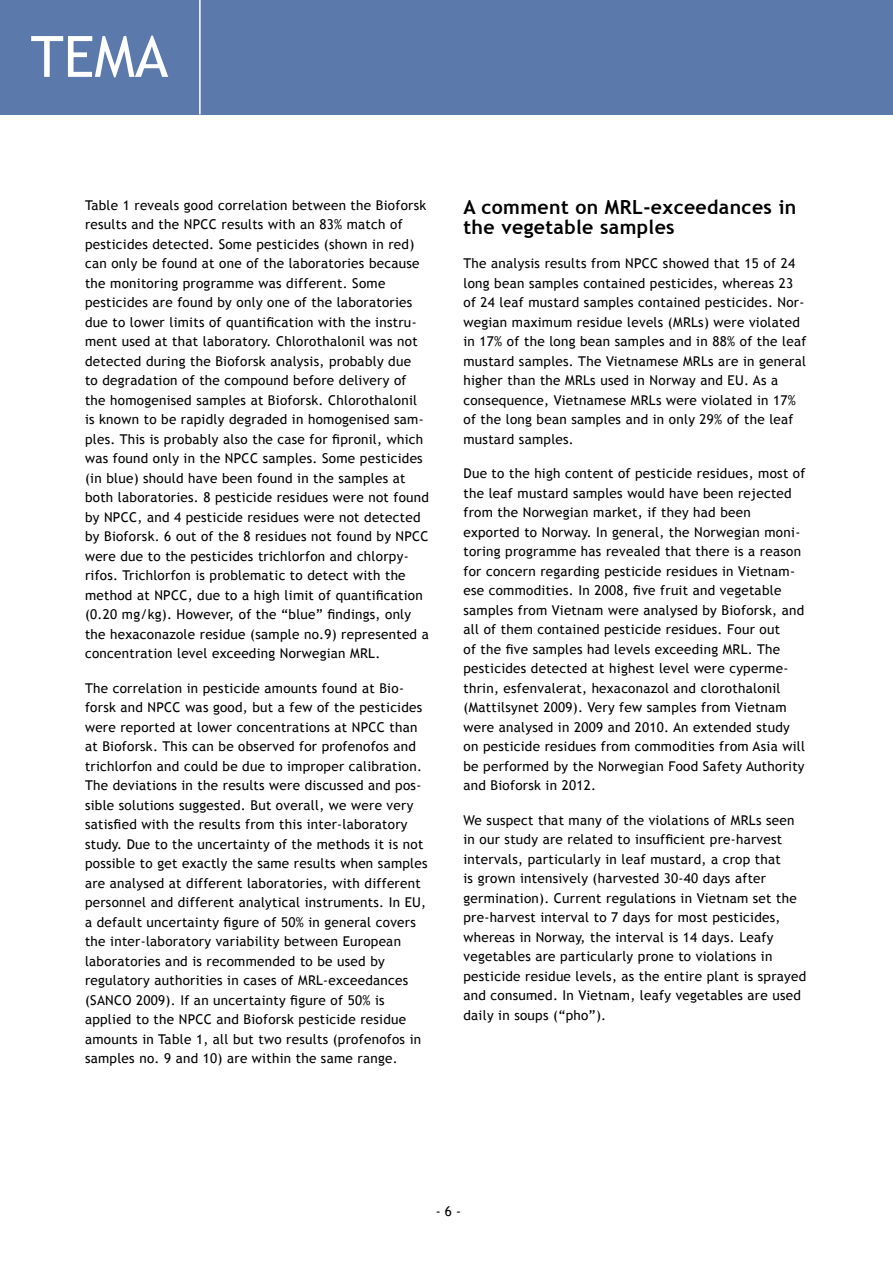
<style>
.page{position:relative;width:893px;height:1263px;background:#fff}
.page>*{position:absolute;margin:0;border:0;box-sizing:border-box;transform-origin:0 0}
.t1{font:57px "Trebuchet MS";color:#fff}
.t2{font:700 19.5px/19.5px "Trebuchet MS";letter-spacing:.02em;color:#000}
.t3{font:13.5px/19.5px "Trebuchet MS";letter-spacing:.02em;color:#000}
</style>
<div class="page">
<div style="left:0;top:0;width:893px;height:114px;background:#5c79ab"></div>
<hr style="left:199px;top:0;width:2px;height:114px;background:#fff">
<h1 class="t1" style="left:31px;top:23px;width:139px">TEMA</h1>
<p class="t3" style="left:85px;top:195px;width:346px">Table 1 reveals good correlation between the Bioforsk results and the NPCC results with an 83% match of pesticides detected. Some pesticides (shown in red) can only be found at one of the laboratories because the monitoring programme was different. Some pesticides are found by only one of the laboratories due to lower limits of quantification with the instru&shy;ment used at that laboratory. Chlorothalonil was not detected during the Bioforsk analysis, probably due<br>to degradation of the compound before delivery of the homogenised samples at Bioforsk. Chlorothalonil is known to be rapidly degraded in homogenised sam&shy;ples. This is probably also the case for fipronil, which was found only in the NPCC samples. Some pesticides (in blue) should have been found in the samples at both laboratories. 8 pesticide residues were not found by NPCC, and 4 pesticide residues were not detected by Bioforsk. 6 out of the 8 residues not found by NPCC were due to the pesticides trichlorfon and chlorpy&shy;rifos. Trichlorfon is problematic to detect with the method at NPCC, due to a high limit of quantification (0.20 mg/kg). However, of the “blue” findings, only the hexaconazole residue (sample no.9) represented a concentration level exceeding Norwegian MRL.</p>
<p class="t3" style="left:85px;top:678px;width:344px">The correlation in pesticide amounts found at Bio&shy;forsk and NPCC was good, but a few of the pesticides were reported at lower concentrations at NPCC than at Bioforsk. This can be observed for profenofos and trichlorfon and could be due to improper calibration.<br>The deviations in the results were discussed and pos&shy;sible solutions suggested. But overall, we were very satisfied with the results from this inter-laboratory study. Due to the uncertainty of the methods it is not possible to get exactly the same results when samples are analysed at different laboratories, with different personnel and different analytical instruments. In EU, a default uncertainty figure of 50% in general covers the inter-laboratory variability between European laboratories and is recommended to be used by regulatory authorities in cases of MRL-exceedances (SANCO 2009). If an uncertainty figure of 50% is applied to the NPCC and Bioforsk pesticide residue amounts in Table 1, all but two results (profenofos in samples no. 9 and 10) are within the same range.</p>
<p class="t2" style="left:463px;top:198px;width:334px">A comment on MRL-exceedances in the vegetable samples</p>
<p class="t3" style="left:463px;top:254px;width:344px">The analysis results from NPCC showed that 15 of 24 long bean samples contained pesticides, whereas 23 of 24 leaf mustard samples contained pesticides. Nor&shy;wegian maximum residue levels (MRLs) were violated in 17% of the long bean samples and in 88% of the leaf mustard samples. The Vietnamese MRLs are in general higher than the MRLs used in Norway and EU. As a consequence, Vietnamese MRLs were violated in 17% of the long bean samples and in only 29% of the leaf mustard samples.</p>
<p class="t3" style="left:463px;top:464px;width:343px">Due to the high content of pesticide residues, most of the leaf mustard samples would have been rejected from the Norwegian market, if they had been exported to Norway. In general, the Norwegian moni&shy;toring programme has revealed that there is a reason for concern regarding pesticide residues in Vietnam&shy;ese commodities. In 2008, five fruit and vegetable samples from Vietnam were analysed by Bioforsk, and all of them contained pesticide residues. Four out<br>of the five samples had levels exceeding MRL. The pesticides detected at highest level were cyperme&shy;thrin, esfenvalerat, hexaconazol and clorothalonil (Mattilsynet 2009). Very few samples from Vietnam were analysed in 2009 and 2010. An extended study on pesticide residues from commodities from Asia will be performed by the Norwegian Food Safety Authority and Bioforsk in 2012.</p>
<p class="t3" style="left:463px;top:810px;width:344px">We suspect that many of the violations of MRLs seen in our study are related to insufficient pre-harvest intervals, particularly in leaf mustard, a crop that<br>is grown intensively (harvested 30-40 days after germination). Current regulations in Vietnam set the pre-harvest interval to 7 days for most pesticides, whereas in Norway, the interval is 14 days. Leafy vegetables are particularly prone to violations in pesticide residue levels, as the entire plant is sprayed and consumed. In Vietnam, leafy vegetables are used daily in soups (“pho”).</p>
<p class="t3" style="left:436px;top:1201px;width:27px">- 6 -</p>
</div>
